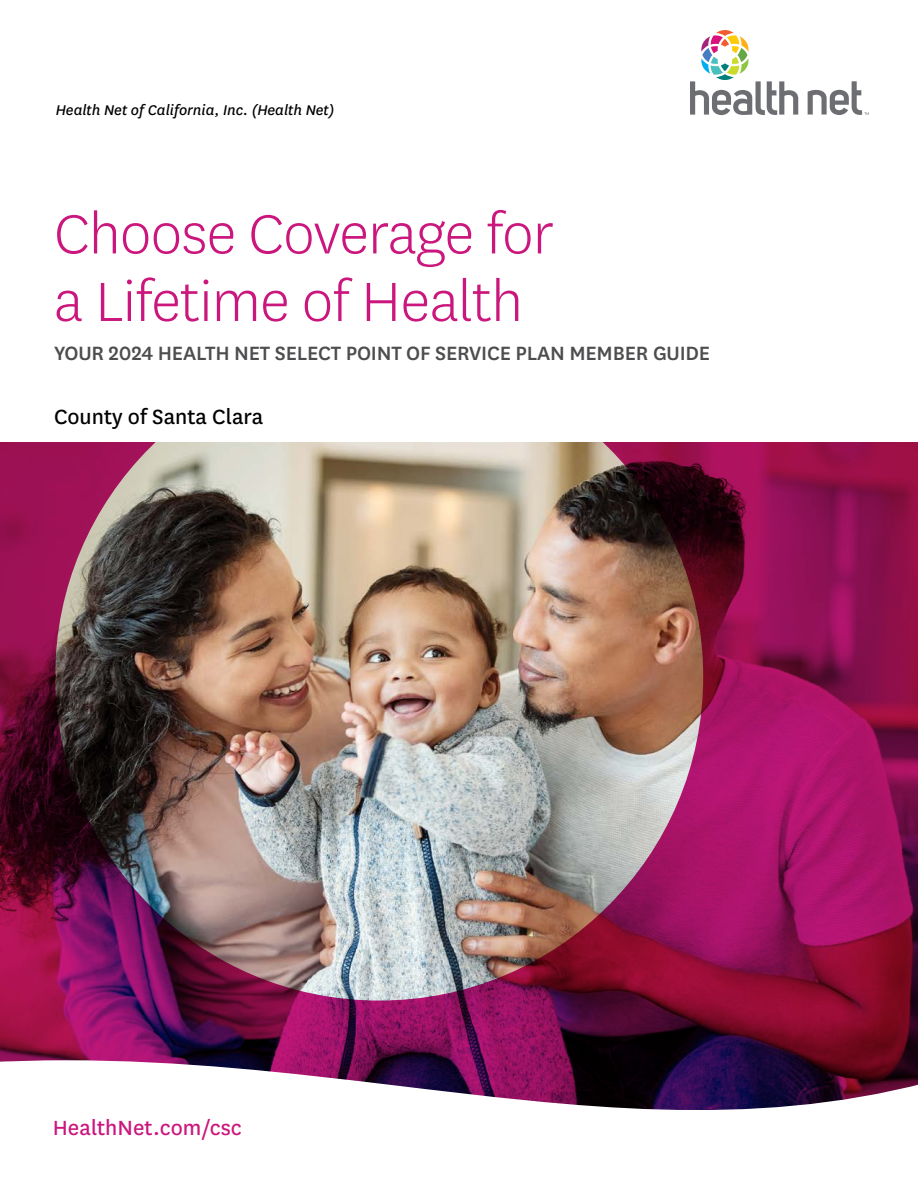
<style>
.page{position:relative;width:918px;height:1188px;background:#fff}
.page>*{position:absolute;margin:0;border:0;box-sizing:border-box;transform-origin:0 0}
.t1{font:300 64.5px/67.5px "Centene Sans";letter-spacing:-.01em;color:#cb177d}
.t2{font:24px "Centene Sans";color:#000}
.t3{font:24px "Centene Sans";color:#cb177d}
.t4{font:500 22.5px "Centene Sans";letter-spacing:-.01em;color:#4d4d4f}
.t5{font:italic 16.5px "Centene Sans";color:#000}
</style>
<div class="page">
<img style="left:0;top:442px;width:918px;height:618px">
<svg style="left:690px;top:30px;width:108px;height:85px"></svg>
<svg style="left:808px;top:81px;width:61px;height:34px"></svg>
<svg style="left:0;top:1060px;width:918px;height:50px"></svg>
<p class="t5" style="left:56px;top:100px;width:280px">Health Net of California, Inc. (Health Net)</p>
<h1 class="t1" style="left:54px;top:198px;width:502px">Choose Coverage for a Lifetime of Health</h1>
<h2 class="t4" style="left:54px;top:338px;width:658px">YOUR 2024 HEALTH NET SELECT POINT OF SERVICE PLAN MEMBER GUIDE</h2>
<h3 class="t2" style="left:54px;top:401px;width:211px">County of Santa Clara</h3>
<p class="t3" style="left:53px;top:1112px;width:191px">HealthNet.com/csc</p>
</div>
